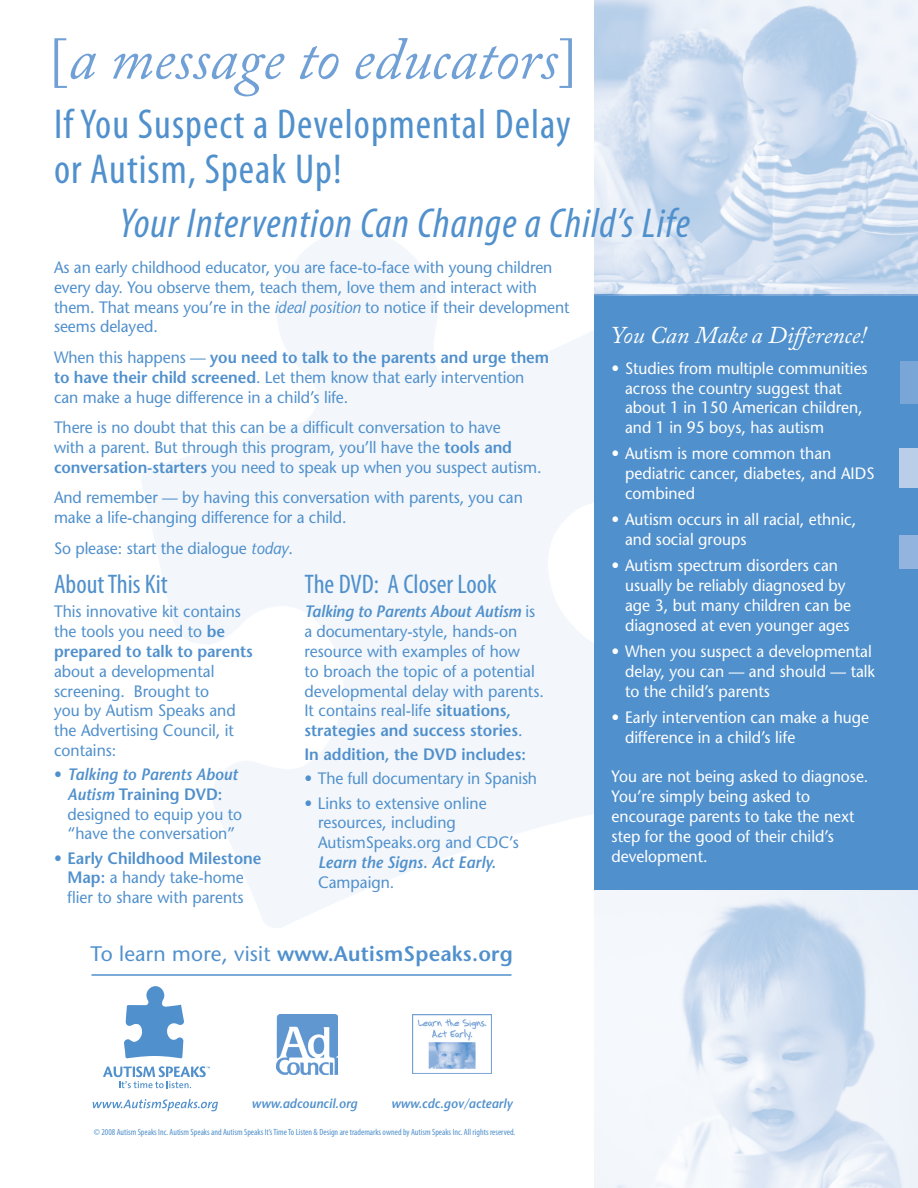
<style>
.page{position:relative;width:918px;height:1188px;background:#fff}
.page>*{position:absolute;margin:0;border:0;box-sizing:border-box;transform-origin:0 0}
.t1{font:italic 60px "Adobe Caslon Pro";color:#70a0d5}
.t2{font:condensed 42px/45px "Myriad Pro";letter-spacing:.025em;color:#5090cc}
.t3{font:italic condensed 42px "Myriad Pro";letter-spacing:.025em;color:#5090cc}
.t4{font:condensed 27px "Myriad Pro";color:#5090cc}
.t5{font:italic 24px "Adobe Caslon Pro";color:#fff}
.t6{font:600 21px "Stone Sans";letter-spacing:.01em;color:#5090cc}
.t7{font:16.5px/19.8px "Stone Sans";letter-spacing:-.005em;color:#5090cc;scale:.95 1}
.t8{font:16.5px/19.8px "Stone Sans";color:#fff;scale:.95 1}
.t9{font:600 16.5px "Stone Sans";color:#5090cc;scale:.95 1}
.t10{font:italic 600 13.05px "Stone Sans";color:#5090cc;scale:.95 1}
.t11{font:condensed 9px "Myriad Pro";color:#5090cc}
.s1{font-style:normal;font-size:54px}
.s2{font-style:italic}
.s3{font-weight:600}
.s4{font-weight:600;font-style:italic}
.s5{font-weight:400}
</style>
<div class="page">
<svg style="left:142px;top:230px;width:452px;height:698px;fill:#f3f7fb"></svg>
<svg style="left:578px;top:843px;width:16px;height:85px"></svg>
<img style="left:594px;top:890px;width:324px;height:298px">
<div style="left:594px;top:294px;width:324px;height:596px;background:#5090cc"></div>
<div style="left:900px;top:362px;width:18px;height:42px;background:#7aa5d7"></div>
<div style="left:899px;top:448px;width:19px;height:39px;background:#bacde9"></div>
<div style="left:899px;top:536px;width:19px;height:33px;background:#93b4de"></div>
<img style="left:594px;top:0;width:324px;height:295px">
<img style="left:413px;top:1014px;width:79px;height:60px">
<img style="left:276px;top:1014px;width:61px;height:60px">
<svg style="left:124px;top:986px;width:60px;height:72px"></svg>
<svg style="left:93px;top:1099px;width:125px;height:12px"></svg>
<svg style="left:103px;top:1066px;width:107px;height:22px"></svg>
<hr style="left:92px;top:974px;width:420px;height:2px;background:#5090cc">
<p class="t1" style="left:50px;top:23px;width:529px"><span class="s1">[</span>a message to educators<span class="s1">]</span></p>
<p class="t2" style="left:54px;top:101px;width:518px">If You Suspect a Developmental Delay or Autism, Speak Up!</p>
<p class="t3" style="left:119px;top:198px;width:572px">Your Intervention Can Change a Child’s Life</p>
<p class="t7" style="left:54px;top:257px;width:544px">As an early childhood educator, you are face-to-face with young children every day. You observe them, teach them, love them and interact with them. That means you’re in the <span class="s2">ideal position</span> to notice if their development seems delayed.</p>
<p class="t7" style="left:54px;top:347px;width:523px">When this happens — <span class="s3">you need to talk to the parents and urge them to have their child screened</span>. Let them know that early intervention can make a huge difference in a child’s life.</p>
<p class="t7" style="left:54px;top:417px;width:515px">There is no doubt that this can be a difficult conversation to have<br>with a parent. But through this program, you’ll have the <span class="s3">tools and conversation-starters</span> you need to speak up when you suspect autism.</p>
<p class="t7" style="left:54px;top:488px;width:495px">And remember — by having this conversation with parents, you can make a life-changing difference for a child.</p>
<p class="t7" style="left:54px;top:538px;width:253px">So please: start the dialogue <span class="s2">today</span>.</p>
<p class="t4" style="left:54px;top:568px;width:115px">About This Kit</p>
<p class="t7" style="left:54px;top:602px;width:211px">This innovative kit contains the tools you need to <span class="s3">be prepared to talk to parents </span>about a developmental screening. Brought to<br>you by Autism Speaks and the Advertising Council, it contains:</p>
<p class="t7" style="left:68px;top:764px;width:185px;text-indent:-14px">• <span class="s4">Talking to Parents About<br>Autism</span> <span class="s3">Training DVD: </span>designed to equip you to “have the conversation”</p>
<p class="t7" style="left:54px;top:848px;width:220px;text-align:center">• <span class="s3">Early Childhood Milestone<br>Map:</span> a handy take-home<br>flier to share with parents</p>
<p class="t4" style="left:304px;top:568px;width:194px">The DVD: A Closer Look</p>
<p class="t7" style="left:304px;top:602px;width:254px"><span class="s4">Talking to Parents About Autism</span> is a documentary-style, hands-on resource with examples of how<br>to broach the topic of a potential developmental delay with parents.<br>It contains real-life <span class="s3">situations, strategies and success stories</span>.</p>
<p class="t9" style="left:304px;top:744px;width:235px">In addition, the DVD includes:</p>
<p class="t7" style="left:304px;top:769px;width:246px">• The full documentary in Spanish</p>
<p class="t7" style="left:318px;top:793px;width:213px;text-indent:-14px">• Links to extensive online resources, including<br>AutismSpeaks.org and CDC’s<br><span class="s4">Learn the Signs. Act Early.<br></span>Campaign.</p>
<p class="t6" style="left:90px;top:940px;width:424px"><span class="s5">To learn more, visit</span> www.AutismSpeaks.org</p>
<p class="t5" style="left:612px;top:321px;width:257px">You Can Make a Difference!</p>
<p class="t8" style="left:625px;top:358px;width:257px;text-indent:-14px">• Studies from multiple communities across the country suggest that about 1 in 150 American children, and 1 in 95 boys, has autism</p>
<p class="t8" style="left:625px;top:444px;width:264px;text-indent:-14px">• Autism is more common than pediatric cancer, diabetes, and AIDS combined</p>
<p class="t8" style="left:625px;top:510px;width:245px;text-indent:-14px">• Autism occurs in all racial, ethnic, and social groups</p>
<p class="t8" style="left:625px;top:556px;width:239px;text-indent:-14px">• Autism spectrum disorders can usually be reliably diagnosed by age 3, but many children can be diagnosed at even younger ages</p>
<p class="t8" style="left:625px;top:641px;width:265px;text-indent:-14px">• When you suspect a developmental delay, you can — and should — talk to the child’s parents</p>
<p class="t8" style="left:625px;top:707px;width:258px;text-indent:-14px">• Early intervention can make a huge difference in a child’s life</p>
<p class="t8" style="left:612px;top:767px;width:272px">You are not being asked to diagnose.<br>You’re simply being asked to encourage parents to take the next step for the good of their child’s development.</p>
<p class="t10" style="left:252px;top:1095px;width:113px">www.adcouncil.org</p>
<p class="t10" style="left:391px;top:1095px;width:129px">www.cdc.gov/actearly</p>
<p class="t11" style="left:94px;top:1127px;width:423px">© 2008 Autism Speaks Inc. Autism Speaks and Autism Speaks It’s Time To Listen &amp; Design are trademarks owned by Autism Speaks Inc. All rights reserved.</p>
</div>
